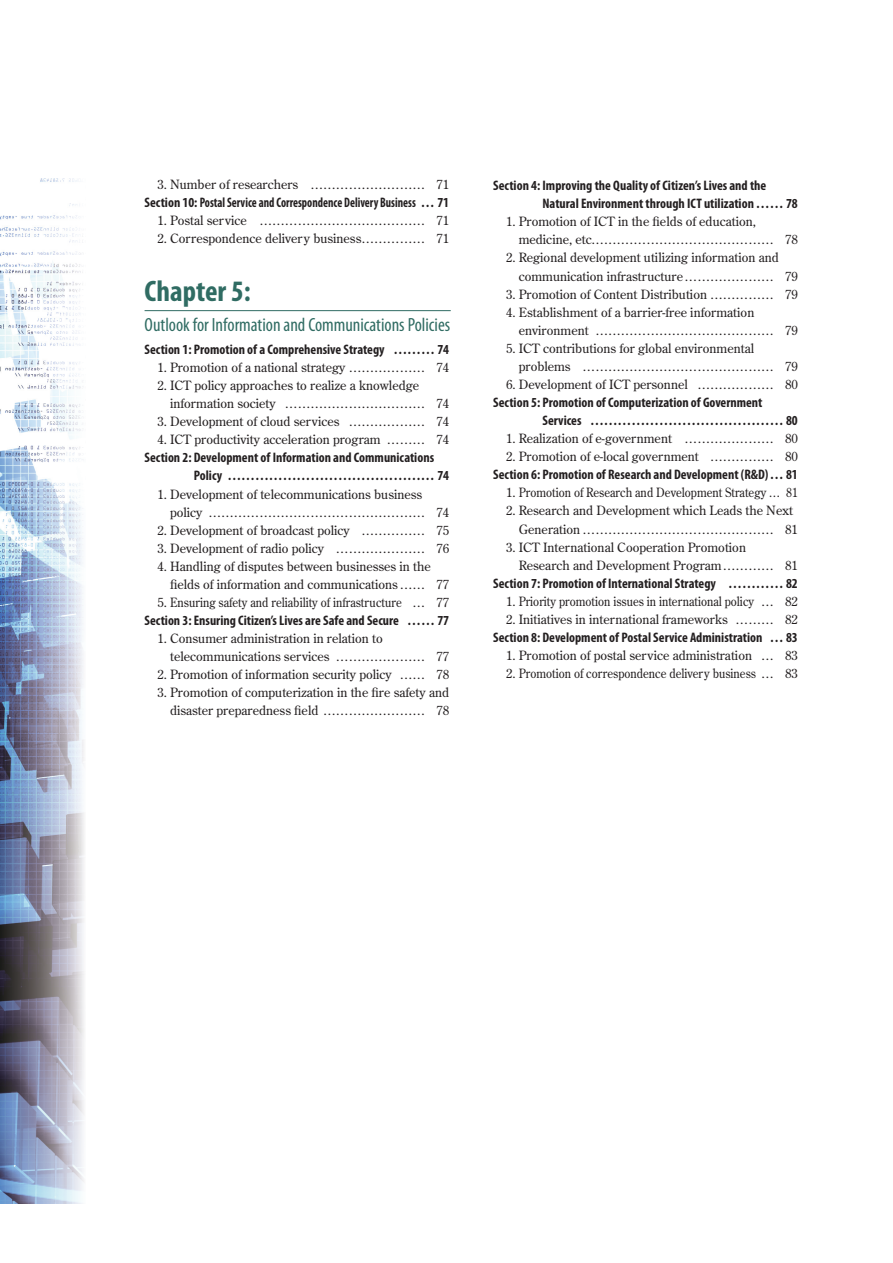
<style>
.page{position:relative;width:893px;height:1263px;background:#fff}
.page>*{position:absolute;margin:0;border:0;box-sizing:border-box;transform-origin:0 0}
.t1{font:700 condensed 29.7px "Myriad Pro";color:#306c63}
.t2{font:condensed 19.2px "Myriad Pro";color:#306c63}
.t3{font:700 condensed 13.8px/18px "Myriad Pro";color:#231f20}
.t4{font:12.75px/18px "Century Old Style Std";color:#231f20}
</style>
<div class="page">
<img style="left:0;top:179px;width:84px;height:1024px">
<hr style="left:145px;top:310px;width:306px;height:1px;background:#306c63">
<p class="t4" style="left:157px;top:176px;width:293px">3. Number of researchers ……………………… 71</p>
<p class="t3" style="left:145px;top:195px;width:306px">Section 10: Postal Service and Correspondence Delivery Business … 71</p>
<p class="t4" style="left:157px;top:212px;width:293px">1. Postal service ………………………………… 71</p>
<p class="t4" style="left:157px;top:231px;width:293px">2. Correspondence delivery business …………… 71</p>
<p class="t1" style="left:145px;top:281px;width:108px">Chapter 5:</p>
<p class="t2" style="left:145px;top:317px;width:307px">Outlook for Information and Communications Policies</p>
<p class="t3" style="left:145px;top:342px;width:306px">Section 1: Promotion of a Comprehensive Strategy ……… 74</p>
<p class="t4" style="left:157px;top:359px;width:293px">1. Promotion of a national strategy ……………… 74</p>
<p class="t4" style="left:170px;top:377px;width:280px;text-indent:-13px">2. ICT policy approaches to realize a knowledge information society …………………………… 74</p>
<p class="t4" style="left:157px;top:413px;width:293px">3. Development of cloud services ……………… 74</p>
<p class="t4" style="left:157px;top:431px;width:293px">4. ICT productivity acceleration program ……… 74</p>
<p class="t3" style="left:194px;top:450px;width:257px;text-indent:-49px">Section 2: Development of Information and Communications<br>Policy ……………………………………… 74</p>
<p class="t4" style="left:170px;top:486px;width:280px;text-indent:-13px">1. Development of telecommunications business policy …………………………………………… 74</p>
<p class="t4" style="left:157px;top:522px;width:293px">2. Development of broadcast policy …………… 75</p>
<p class="t4" style="left:157px;top:540px;width:293px">3. Development of radio policy ………………… 76</p>
<p class="t4" style="left:170px;top:558px;width:280px;text-indent:-13px">4. Handling of disputes between businesses in the fields of information and communications …… 77</p>
<p class="t4" style="left:157px;top:594px;width:293px">5. Ensuring safety and reliability of infrastructure … 77</p>
<p class="t3" style="left:145px;top:613px;width:306px">Section 3: Ensuring Citizen’s Lives are Safe and Secure …… 77</p>
<p class="t4" style="left:170px;top:630px;width:280px;text-indent:-13px">1. Consumer administration in relation to telecommunications services ………………… 77</p>
<p class="t4" style="left:157px;top:666px;width:293px">2. Promotion of information security policy …… 78</p>
<p class="t4" style="left:157px;top:684px;width:293px;text-align:right">3. Promotion of computerization in the fire safety and disaster preparedness field …………………… 78</p>
<p class="t3" style="left:542px;top:178px;width:257px;text-indent:-49px">Section 4: Improving the Quality of Citizen’s Lives and the<br>Natural Environment through ICT utilization …… 78</p>
<p class="t4" style="left:519px;top:213px;width:280px;text-indent:-13px">1. Promotion of ICT in the fields of education, medicine, etc. …………………………………… 78</p>
<p class="t4" style="left:519px;top:250px;width:280px;text-indent:-13px">2. Regional development utilizing information and communication infrastructure ………………… 79</p>
<p class="t4" style="left:506px;top:286px;width:293px">3. Promotion of Content Distribution …………… 79</p>
<p class="t4" style="left:519px;top:304px;width:280px;text-indent:-13px">4. Establishment of a barrier-free information environment …………………………………… 79</p>
<p class="t4" style="left:519px;top:340px;width:280px;text-indent:-13px">5. ICT contributions for global environmental problems ……………………………………… 79</p>
<p class="t4" style="left:506px;top:376px;width:293px">6. Development of ICT personnel ……………… 80</p>
<p class="t3" style="left:542px;top:395px;width:257px;text-indent:-49px">Section 5: Promotion of Computerization of Government<br>Services …………………………………… 80</p>
<p class="t4" style="left:506px;top:430px;width:293px">1. Realization of e-government ………………… 80</p>
<p class="t4" style="left:506px;top:448px;width:293px">2. Promotion of e-local government …………… 80</p>
<p class="t3" style="left:493px;top:467px;width:306px">Section 6: Promotion of Research and Development (R&amp;D) … 81</p>
<p class="t4" style="left:506px;top:485px;width:293px">1. Promotion of Research and Development Strategy … 81</p>
<p class="t4" style="left:519px;top:503px;width:280px;text-indent:-13px">2. Research and Development which Leads the Next<br>Generation ……………………………………… 81</p>
<p class="t4" style="left:519px;top:539px;width:280px;text-indent:-13px">3. ICT International Cooperation Promotion<br>Research and Development Program ………… 81</p>
<p class="t3" style="left:493px;top:575px;width:306px">Section 7: Promotion of International Strategy ………… 82</p>
<p class="t4" style="left:506px;top:593px;width:293px">1. Priority promotion issues in international policy … 82</p>
<p class="t4" style="left:506px;top:611px;width:293px">2. Initiatives in international frameworks ……… 82</p>
<p class="t3" style="left:493px;top:630px;width:306px">Section 8: Development of Postal Service Administration … 83</p>
<p class="t4" style="left:506px;top:647px;width:293px">1. Promotion of postal service administration … 83</p>
<p class="t4" style="left:506px;top:665px;width:293px">2. Promotion of correspondence delivery business … 83</p>
</div>
